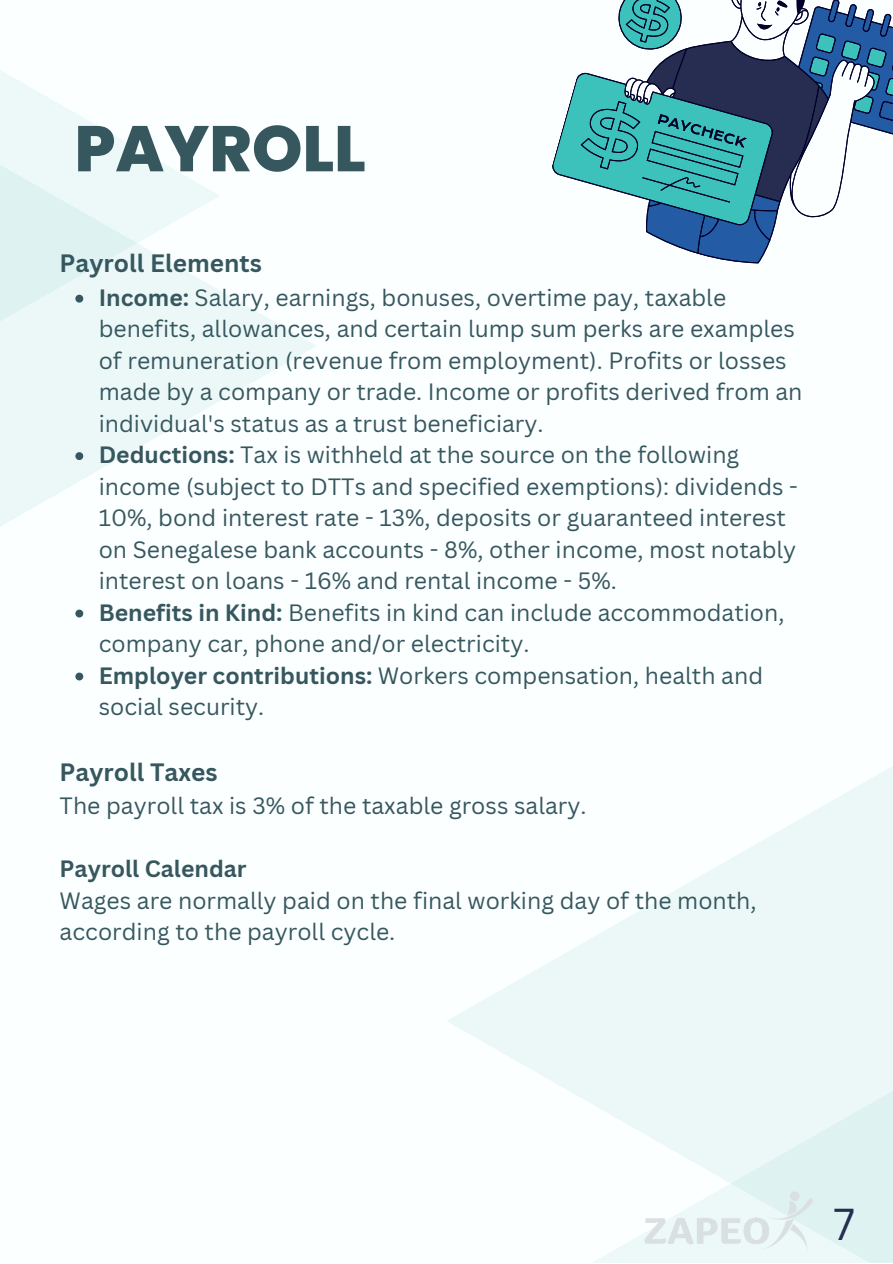
<style>
.page{position:relative;width:893px;height:1264px;background:#fff}
.page>*{position:absolute;margin:0;border:0;box-sizing:border-box;transform-origin:0 0}
.t1{font:800 64.35px "Poppins";color:#37575f}
.t2{font:43.5px "Canva Sans";color:#262d51}
.t3{font:700 24.45px "Canva Sans";color:#37575f}
.t4{font:22.95px/31.5px "Canva Sans";color:#37575f}
.t5{font:700 22.95px "Canva Sans";color:#37575f}
.s1{font-weight:700}
</style>
<div class="page">
<div style="left:0;top:0;width:892px;height:1262px;background:#fbffff"></div>
<svg style="left:0;top:291px;width:316px;height:322px"></svg>
<svg style="left:0;top:70px;width:220px;height:393px;fill:#ebf8f7"></svg>
<div style="left:446px;top:631px;width:446px;height:631px;background:linear-gradient(to bottom,#f9fefe,#f7fdfd)"></div>
<div style="left:587px;top:875px;width:305px;height:387px;background:linear-gradient(to right,#f3fbfb,#e4f5f4)"></div>
<svg style="left:552px;top:0;width:340px;height:264px"></svg>
<img style="left:639px;top:1184px;width:178px;height:72px">
<svg style="left:75px;top:295px;width:8px;height:7px"></svg>
<svg style="left:75px;top:452px;width:8px;height:8px"></svg>
<svg style="left:75px;top:609px;width:8px;height:8px"></svg>
<svg style="left:75px;top:672px;width:8px;height:8px"></svg>
<h1 class="t1" style="left:75px;top:104px;width:293px">PAYROLL</h1>
<p class="t3" style="left:60px;top:246px;width:204px">Payroll Elements</p>
<p class="t4" style="left:99px;top:281px;width:705px"><span class="s1">Income:</span> Salary, earnings, bonuses, overtime pay, taxable benefits, allowances, and certain lump sum perks are examples of remuneration (revenue from employment). Profits or losses made by a company or trade. Income or profits derived from an individual's status as a trust beneficiary.<br><span class="s1">Deductions:</span> Tax is withheld at the source on the following income (subject to DTTs and specified exemptions): dividends - 10%, bond interest rate - 13%, deposits or guaranteed interest on Senegalese bank accounts - 8%, other income, most notably interest on loans - 16% and rental income - 5%.<br><span class="s1">Benefits in Kind:</span> Benefits in kind can include accommodation, company car, phone and/or electricity.<br><span class="s1">Employer contributions:</span> Workers compensation, health and social security.</p>
<p class="t3" style="left:60px;top:754px;width:159px">Payroll Taxes</p>
<p class="t4" style="left:60px;top:789px;width:528px">The payroll tax is 3% of the taxable gross salary.</p>
<p class="t5" style="left:60px;top:852px;width:188px">Payroll Calendar</p>
<p class="t4" style="left:60px;top:884px;width:698px">Wages are normally paid on the final working day of the month, according to the payroll cycle.</p>
<h2 class="t2" style="left:833px;top:1193px;width:23px">7</h2>
</div>
